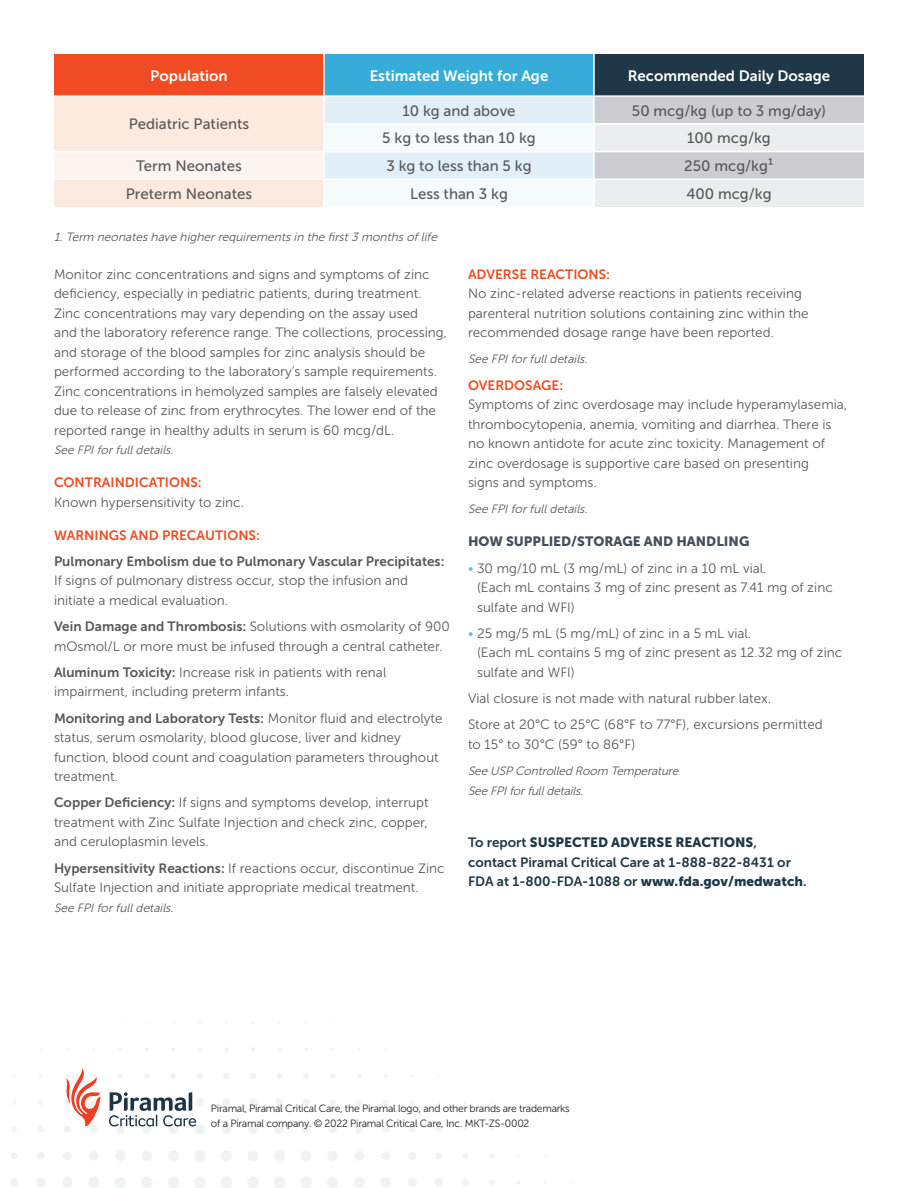
<style>
.page{position:relative;width:918px;height:1188px;background:#fff}
.page>*{position:absolute;margin:0;border:0;box-sizing:border-box;transform-origin:0 0}
.t1{font:15px "Museo Sans 500";color:#57585a}
.t2{font:15px "Museo Sans 700";color:#fff}
.t3{font:13.5px/19.5px "Museo Sans 300";color:#57585a}
.t4{font:13.5px/19.5px "Museo Sans 700";color:#1f3746}
.t5{font:13.5px "Museo Sans 700";color:#f04b24}
.t6{font:13.5px "Museo Sans 900";color:#444f5c}
.t7{font:italic 12px/19.5px "Museo Sans 300";color:#57585a}
.t8{font:10.5px/15px "Museo Sans 300";letter-spacing:-.025em;color:#231f20}
.s1{font-style:normal}
.s2{font-family:"Museo Sans 700"}
.s3{color:#6bb9de}
.s4{font-family:"Museo Sans 900"}
</style>
<div class="page">
<div style="left:54px;top:54px;width:270px;height:42px;background:#f04b23"></div>
<div style="left:324px;top:54px;width:270px;height:42px;background:#38acd8"></div>
<div style="left:594px;top:54px;width:270px;height:42px;background:#1f3746"></div>
<svg style="left:54px;top:97px;width:810px;height:110px"></svg>
<div style="left:54px;top:152px;width:270px;height:27px;background:#fdf4ef"></div>
<hr style="left:323px;top:54px;width:2px;height:41px;background:#fff">
<hr style="left:593px;top:54px;width:2px;height:41px;background:#fff">
<hr style="left:54px;top:95px;width:270px;height:2px;background:#fff">
<hr style="left:324px;top:95px;width:270px;height:2px;background:#fff">
<hr style="left:323px;top:97px;width:2px;height:26px;background:#fff">
<hr style="left:594px;top:95px;width:270px;height:2px;background:#fff">
<hr style="left:593px;top:97px;width:2px;height:26px;background:#fff">
<hr style="left:323px;top:123px;width:271px;height:2px;background:#fff">
<hr style="left:323px;top:125px;width:2px;height:26px;background:#fff">
<hr style="left:594px;top:123px;width:270px;height:2px;background:#fff">
<hr style="left:593px;top:125px;width:2px;height:26px;background:#fff">
<hr style="left:54px;top:151px;width:270px;height:1px;background:#fff">
<hr style="left:324px;top:151px;width:270px;height:1px;background:#fff">
<hr style="left:323px;top:152px;width:2px;height:27px;background:#fff">
<hr style="left:594px;top:151px;width:270px;height:1px;background:#fff">
<hr style="left:593px;top:152px;width:2px;height:27px;background:#fff">
<hr style="left:54px;top:179px;width:270px;height:1px;background:#fff">
<hr style="left:324px;top:179px;width:270px;height:1px;background:#fff">
<hr style="left:323px;top:180px;width:2px;height:27px;background:#fff">
<hr style="left:594px;top:179px;width:270px;height:1px;background:#fff">
<hr style="left:593px;top:180px;width:2px;height:27px;background:#fff">
<svg style="left:66px;top:1068px;width:34px;height:59px"></svg>
<svg style="left:109px;top:1092px;width:87px;height:35px"></svg>
<p class="t2" style="left:150px;top:67px;width:79px">Population</p>
<p class="t2" style="left:370px;top:67px;width:180px">Estimated Weight for Age</p>
<p class="t2" style="left:628px;top:67px;width:204px">Recommended Daily Dosage</p>
<p class="t1" style="left:129px;top:116px;width:122px">Pediatric Patients</p>
<p class="t1" style="left:402px;top:102px;width:115px">10 kg and above</p>
<p class="t1" style="left:632px;top:102px;width:196px">50 mcg/kg (up to 3 mg/day)</p>
<p class="t1" style="left:382px;top:130px;width:155px">5 kg to less than 10 kg</p>
<p class="t1" style="left:687px;top:130px;width:85px">100 mcg/kg</p>
<p class="t1" style="left:136px;top:158px;width:107px">Term Neonates</p>
<p class="t1" style="left:386px;top:158px;width:147px">3 kg to less than 5 kg</p>
<p class="t1" style="left:684px;top:158px;width:91px">250 mcg/kg¹</p>
<p class="t1" style="left:126px;top:185px;width:128px">Preterm Neonates</p>
<p class="t1" style="left:410px;top:185px;width:99px">Less than 3 kg</p>
<p class="t1" style="left:686px;top:185px;width:87px">400 mcg/kg</p>
<p class="t7" style="left:54px;top:228px;width:388px">1.Term neonateshave higherrequirementsin the first3 monthsoflife</p>
<p class="t3" style="left:54px;top:264px;width:395px">Monitor zinc concentrations and signs and symptoms of zinc deficiency, especially in pediatric patients, during treatment.<br>Zinc concentrations may vary depending on the assay used<br>and the laboratory reference range. The collections, processing, and storage of the blood samples for zinc analysis should be performed according to the laboratory’s sample requirements.<br>Zinc concentrations in hemolyzed samples are falsely elevated due to release of zinc from erythrocytes. The lower end of the reported range in healthy adults in serum is 60 mcg/dL.</p>
<p class="t7" style="left:54px;top:440px;width:121px">See FPIforfulldetails<span class="s1">.</span></p>
<p class="t5" style="left:54px;top:475px;width:149px">CONTRAINDICATIONS:</p>
<p class="t3" style="left:54px;top:492px;width:192px">Known hypersensitivity to zinc.</p>
<p class="t5" style="left:54px;top:527px;width:207px">WARNINGS AND PRECAUTIONS:</p>
<p class="t3" style="left:54px;top:551px;width:392px"><span class="s2">Pulmonary Embolism due to Pulmonary Vascular Precipitates:<br></span>If signs of pulmonary distress occur, stop the infusion and initiate a medical evaluation.</p>
<p class="t3" style="left:54px;top:617px;width:397px"><span class="s2">Vein Damage and Thrombosis:</span> Solutions with osmolarity of 900 mOsmol/L or more must be infused through a central catheter.</p>
<p class="t3" style="left:54px;top:662px;width:334px"><span class="s2">Aluminum Toxicity:</span> Increase risk in patients with renal impairment, including preterm infants.</p>
<p class="t3" style="left:54px;top:708px;width:390px"><span class="s2">Monitoring and Laboratory Tests:</span> Monitor fluid and electrolyte status, serum osmolarity, blood glucose, liver and kidney function, blood count and coagulation parameters throughout treatment.</p>
<p class="t3" style="left:54px;top:793px;width:376px;text-align:justify"><span class="s2">Copper Deficiency:</span> If signs and symptoms develop, interrupt treatment with Zinc Sulfate Injection and check zinc, copper, and ceruloplasmin levels.</p>
<p class="t3" style="left:54px;top:858px;width:392px"><span class="s2">Hypersensitivity Reactions:</span> If reactions occur, discontinue Zinc<br>Sulfate Injection and initiate appropriate medical treatment.</p>
<p class="t7" style="left:54px;top:898px;width:124px">See FPIforfulldetails.</p>
<p class="t5" style="left:468px;top:266px;width:144px">ADVERSE REACTIONS:</p>
<p class="t3" style="left:468px;top:284px;width:342px">No zinc-related adverse reactions in patients receiving parenteral nutrition solutions containing zinc within the recommended dosage range have been reported.</p>
<p class="t7" style="left:468px;top:349px;width:124px">See FPIforfulldetails.</p>
<p class="t5" style="left:468px;top:377px;width:97px">OVERDOSAGE:</p>
<p class="t3" style="left:468px;top:395px;width:381px">Symptoms of zinc overdosage may include hyperamylasemia, thrombocytopenia, anemia, vomiting and diarrhea. There is no known antidote for acute zinc toxicity. Management of zinc overdosage is supportive care based on presenting<br>signs and symptoms.</p>
<p class="t7" style="left:468px;top:499px;width:124px">See FPIforfulldetails.</p>
<p class="t6" style="left:468px;top:534px;width:283px">HOW SUPPLIED/STORAGE AND HANDLING</p>
<p class="t3" style="left:477px;top:558px;width:357px;text-indent:-9px"><span class="s3">•</span> 30 mg/10 mL (3 mg/mL) of zinc in a 10 mL vial.<br>(Each mL contains 3 mg of zinc present as 7.41 mg of zinc sulfate and WFI)</p>
<p class="t3" style="left:477px;top:623px;width:367px;text-indent:-9px"><span class="s3">•</span> 25 mg/5 mL (5 mg/mL) of zinc in a 5 mL vial.<br>(Each mL contains 5 mg of zinc present as 12.32 mg of zinc sulfate and WFI)</p>
<p class="t3" style="left:468px;top:689px;width:305px">Vial closure is not made with natural rubber latex.</p>
<p class="t3" style="left:468px;top:715px;width:356px">Store at 20°C to 25°C (68°F to 77°F), excursions permitted to 15° to 30°C (59° to 86°F)</p>
<p class="t7" style="left:468px;top:761px;width:215px">See USP Controlled Room Temperature<br>See FPIforfulldetails.</p>
<p class="t4" style="left:468px;top:833px;width:340px">To report <span class="s4">SUSPECTED ADVERSE REACTIONS</span>, contact Piramal Critical Care at 1-888-822-8431 or<br>FDA at 1-800-FDA-1088 or <span class="s4">www.fda.gov/medwatch</span>.</p>
<p class="t8" style="left:211px;top:1101px;width:360px">Piramal, Piramal Critical Care, the Piramal logo, and other brands are trademarks of a Piramal company. © 2022 Piramal Critical Care, Inc. MKT-ZS-0002</p>
</div>
